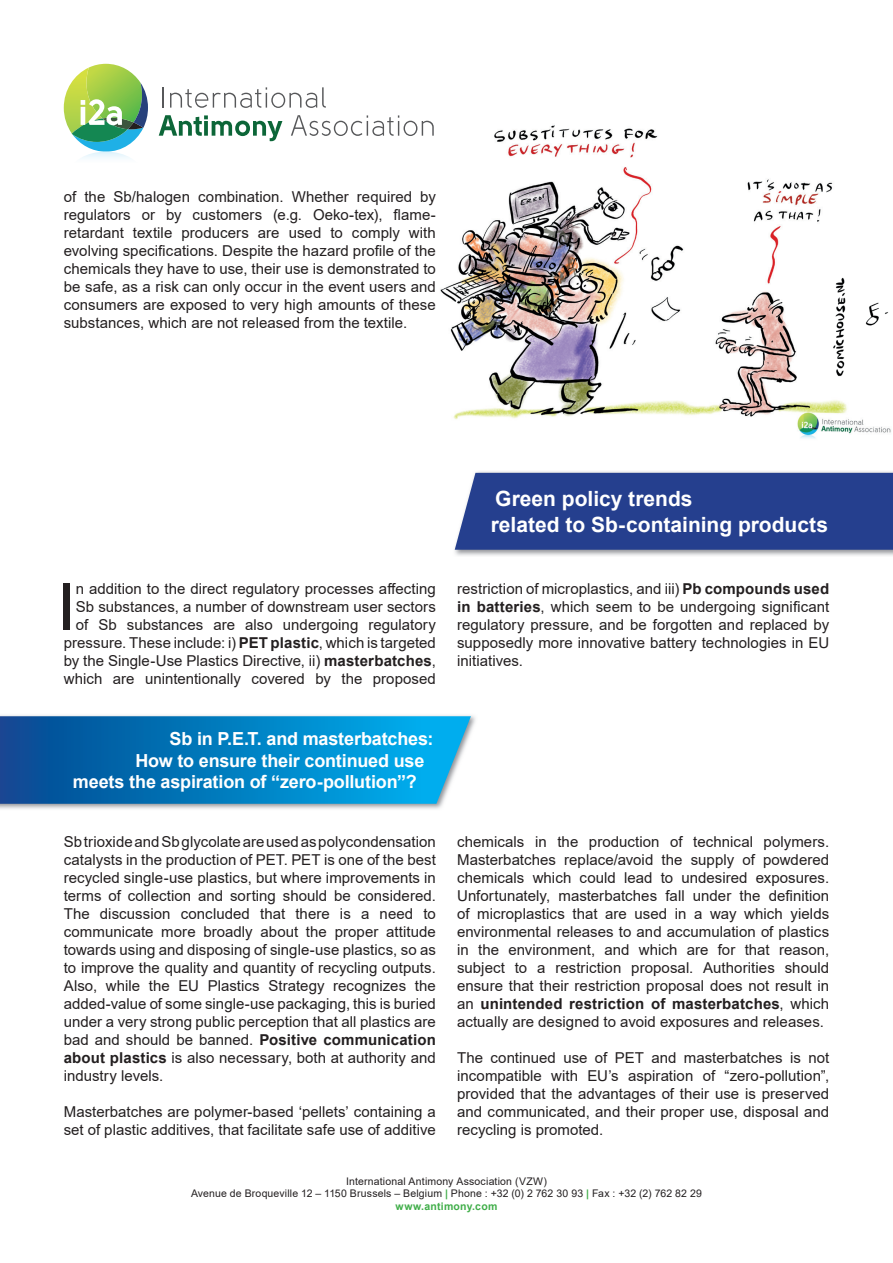
<style>
.page{position:relative;width:893px;height:1263px;background:#fff}
.page>*{position:absolute;margin:0;border:0;box-sizing:border-box;transform-origin:0 0}
.t1{font:65.25px "Arial";color:#231f20}
.t2{font:700 21px/25.2px "Arial";color:#fff}
.t3{font:700 18px "Arial";letter-spacing:-.01em;color:#fff}
.t4{font:15px/18px "Arial";letter-spacing:.005em;color:#231f20;text-align:justify}
.t5{font:10.5px/12.6px "Arial";letter-spacing:.015em;color:#231f20;text-align:center}
.s1{font-weight:700}
.s2{font-weight:700;color:#40ae49}
</style>
<div class="page">
<svg style="left:163px;top:87px;width:1px;height:21px"></svg>
<svg style="left:170px;top:87px;width:156px;height:21px"></svg>
<svg style="left:159px;top:115px;width:123px;height:27px"></svg>
<svg style="left:291px;top:115px;width:143px;height:21px"></svg>
<svg style="left:64px;top:64px;width:84px;height:88px"></svg>
<img style="left:440px;top:125px;width:451px;height:314px">
<div style="left:455px;top:473px;width:438px;height:77px;background:#253f8e"></div>
<img style="left:0;top:715px;width:476px;height:94px">
<svg style="left:0;top:716px;width:471px;height:88px;background:#0b81c1"></svg>
<img style="left:831px;top:272px;width:60px;height:106px">
<p class="t4" style="left:64px;top:188px;width:374px">of the Sb/halogen combination. Whether required by regulators or by customers (e.g. Oeko-tex), flame&shy;retardant textile producers are used to comply with evolving specifications. Despite the hazard profile of the chemicals they have to use, their use is demonstrated to be safe, as a risk can only occur in the event users and consumers are exposed to very high amounts of these substances, which are not released from the textile.</p>
<h2 class="t2" style="left:491px;top:487px;width:339px">Green policy trends<br>related to Sb-containing products</h2>
<p class="t4" style="left:64px;top:580px;width:374px;text-align:right">n addition to the direct regulatory processes affecting Sb substances, a number of downstream user sectors of Sb substances are also undergoing regulatory pressure. These include: i) <span class="s1">PET plastic</span>, which is targeted by the Single-Use Plastics Directive, ii) <span class="s1">masterbatches</span>, which are unintentionally covered by the proposed</p>
<p class="t4" style="left:457px;top:580px;width:374px">restriction of microplastics, and iii) <span class="s1">Pb compounds used in batteries</span>, which seem to be undergoing significant regulatory pressure, and be forgotten and replaced by supposedly more innovative battery technologies in EU initiatives.</p>
<h1 class="t1" style="left:58px;top:562px;width:20px">I</h1>
<p class="t3" style="left:170px;top:726px;width:265px">Sb in P.E.T. and masterbatches:</p>
<p class="t3" style="left:135px;top:747px;width:290px">How to ensure their continued use</p>
<p class="t3" style="left:73px;top:769px;width:345px">meets the aspiration of “zero-pollution”?</p>
<p class="t4" style="left:64px;top:832px;width:374px">Sb trioxide and Sb glycolate are used as polycondensation catalysts in the production of PET. PET is one of the best recycled single-use plastics, but where improvements in terms of collection and sorting should be considered.<br>The discussion concluded that there is a need to communicate more broadly about the proper attitude towards using and disposing of single-use plastics, so as to improve the quality and quantity of recycling outputs.<br>Also, while the EU Plastics Strategy recognizes the added-value of some single-use packaging, this is buried under a very strong public perception that all plastics are bad and should be banned. <span class="s1">Positive communication about plastics</span> is also necessary, both at authority and industry levels.</p>
<p class="t4" style="left:64px;top:1102px;width:374px">Masterbatches are polymer-based ‘pellets’ containing a set of plastic additives, that facilitate safe use of additive</p>
<p class="t4" style="left:457px;top:832px;width:374px">chemicals in the production of technical polymers.<br>Masterbatches replace/avoid the supply of powdered chemicals which could lead to undesired exposures.<br>Unfortunately, masterbatches fall under the definition of microplastics that are used in a way which yields environmental releases to and accumulation of plastics in the environment, and which are for that reason, subject to a restriction proposal. Authorities should ensure that their restriction proposal does not result in an <span class="s1">unintended restriction of masterbatches</span>, which actually are designed to avoid exposures and releases.</p>
<p class="t4" style="left:457px;top:1048px;width:374px">The continued use of PET and masterbatches is not incompatible with EU’s aspiration of “zero-pollution”, provided that the advantages of their use is preserved and communicated, and their proper use, disposal and recycling is promoted.</p>
<p class="t5" style="left:191px;top:1174px;width:512px">International Antimony Association (VZW)<br>Avenue de Broqueville 12 – 1150 Brussels – Belgium <span class="s2">|</span> Phone : +32 (0) 2 762 30 93 <span class="s2">|</span> Fax : +32 (2) 762 82 29 <span class="s2">www.antimony.com</span></p>
</div>
